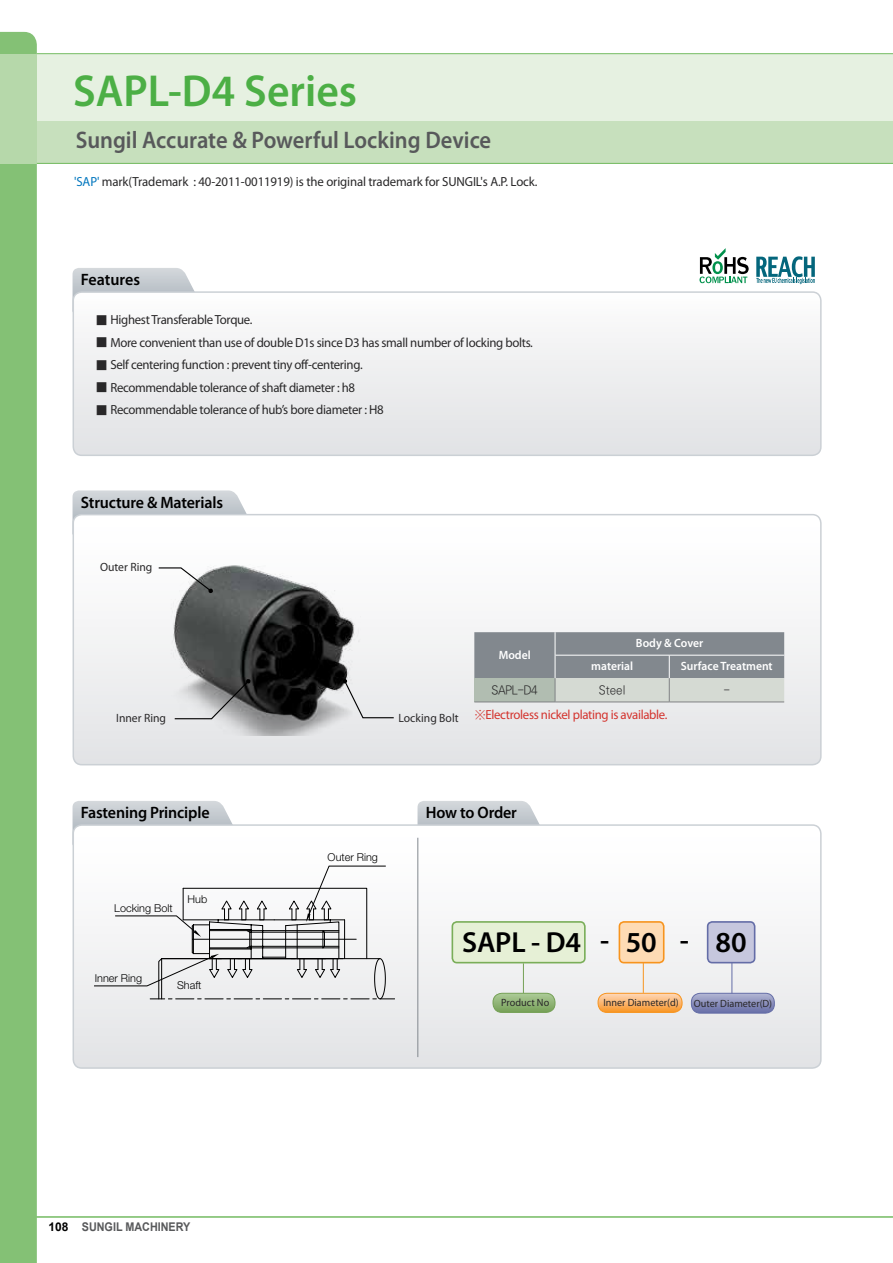
<style>
.page{position:relative;width:893px;height:1263px;background:#fff}
.page>*{position:absolute;margin:0;border:0;box-sizing:border-box;transform-origin:0 0}
.t1{font:600 45px "Myriad Pro";color:#4caf45}
.t2{font:600 29.1px "Myriad Pro";letter-spacing:-.01em;color:#000}
.t3{font:600 24px "Myriad Pro";color:#58595b;scale:.94 1}
.t4{font:600 16.5px "Myriad Pro";letter-spacing:-.01em;color:#000}
.t5{font:13.2px "Myriad Pro";letter-spacing:-.025em;color:#292829}
.t6{font:13.2px "Myriad Pro";letter-spacing:-.025em;color:#d4342e}
.t7{font:600 12px "Myriad Pro";color:#fff}
.t8{font:12px "Myriad Pro";color:#292829}
.t9{font:700 12px "Arial";color:#58595b;scale:.9 1}
.t10{font:12px "Ko Pub Dotum PL";letter-spacing:-.025em;color:#292829}
.t11{font:300 10.95px "Helvetica Neue LT Std";color:#000}
.t12{font:10.5px "Myriad Pro";color:#292829}
.s1{color:#0076be}
.s2{font-family:"Ko Pub Dotum PL";font-size:12.75px}
.s3{font-family:"Ko Pub Dotum PL"}
.s4{color:#000}
</style>
<div class="page">
<hr style="left:34px;top:1216px;width:859px;height:2px;background:#74bb62">
<div style="left:0;top:54px;width:893px;height:109px;background:#e6f1e1"></div>
<div style="left:0;top:121px;width:893px;height:42px;background:#c7e0bd"></div>
<div style="left:0;top:32px;width:37px;height:1231px;background:#84c175"></div>
<div style="left:0;top:54px;width:37px;height:109px;background:#b6d8aa"></div>
<hr style="left:37px;top:53px;width:856px;height:1px;background:#74bb62">
<hr style="left:37px;top:163px;width:856px;height:1px;background:#74bb62">
<svg style="left:73px;top:490px;width:174px;height:25px;background:#cacfd4"></svg>
<svg style="left:73px;top:801px;width:159px;height:24px;background:#c8ced3"></svg>
<svg style="left:418px;top:801px;width:121px;height:23px;background:#c9ced3"></svg>
<svg style="left:73px;top:515px;width:746px;height:250px"></svg>
<div style="left:73px;top:514px;width:749px;height:251px;border:2px solid #cbd0d5;border-radius:9px"></div>
<svg style="left:73px;top:825px;width:746px;height:243px"></svg>
<div style="left:73px;top:824px;width:749px;height:245px;border:2px solid #cbd0d5;border-radius:9px"></div>
<svg style="left:73px;top:268px;width:121px;height:24px;background:#c9ced3"></svg>
<svg style="left:73px;top:292px;width:746px;height:163px"></svg>
<div style="left:73px;top:291px;width:749px;height:165px;border:2px solid #cbd0d5;border-radius:9px"></div>
<hr style="left:418px;top:838px;width:1px;height:219px;background:#82888e">
<hr style="left:474px;top:702px;width:81px;height:1px;background:#808285">
<hr style="left:555px;top:702px;width:114px;height:1px;background:#808285">
<hr style="left:669px;top:702px;width:115px;height:1px;background:#808285">
<svg style="left:474px;top:632px;width:310px;height:70px;background:#9ca2a3"></svg>
<hr style="left:555px;top:655px;width:114px;height:1px;background:#fff">
<hr style="left:669px;top:655px;width:115px;height:1px;background:#fff">
<div style="left:452px;top:922px;width:133px;height:41px;background:#e6f0d6;border-radius:5px"></div>
<div style="left:452px;top:921px;width:134px;height:42px;border:2px solid #7aae59;border-radius:5px"></div>
<div style="left:619px;top:922px;width:45px;height:41px;background:#fedbb4;border-radius:5px"></div>
<div style="left:619px;top:921px;width:45px;height:42px;border:2px solid #f7941e;border-radius:5px"></div>
<div style="left:708px;top:922px;width:47px;height:41px;background:#c6c7de;border-radius:5px"></div>
<div style="left:707px;top:921px;width:48px;height:42px;border:2px solid #646da7;border-radius:5px"></div>
<svg style="left:699px;top:248px;width:50px;height:36px"></svg>
<svg style="left:756px;top:256px;width:59px;height:28px"></svg>
<hr style="left:731px;top:962px;width:1px;height:35px;background:#646da7">
<svg style="left:598px;top:993px;width:84px;height:19px"></svg>
<div style="left:598px;top:993px;width:84px;height:20px;border:1px solid #f7941e;border-radius:9px"></div>
<svg style="left:691px;top:993px;width:83px;height:20px"></svg>
<div style="left:691px;top:993px;width:84px;height:20px;border:1px solid #646da7;border-radius:9px"></div>
<hr style="left:643px;top:963px;width:1px;height:30px;background:#f7941e">
<hr style="left:523px;top:963px;width:1px;height:30px;background:#74a055">
<svg style="left:493px;top:993px;width:62px;height:19px"></svg>
<div style="left:493px;top:993px;width:62px;height:20px;border:1px solid #74a055;border-radius:9px"></div>
<svg style="left:94px;top:866px;width:301px;height:133px"></svg>
<img style="left:164px;top:539px;width:221px;height:197px">
<svg style="left:174px;top:679px;width:77px;height:41px;background:#a2a3a4"></svg>
<svg style="left:158px;top:567px;width:55px;height:26px"></svg>
<svg style="left:343px;top:679px;width:52px;height:40px;background:#dfe0e2"></svg>
<h1 class="t1" style="left:73px;top:62px;width:285px">SAPL-D4 Series</h1>
<h3 class="t3" style="left:76px;top:124px;width:444px">Sungil Accurate &amp; Powerful Locking Device</h3>
<p class="t5" style="left:74px;top:173px;width:465px"><span class="s1">'SAP'</span> mark(Trademark : 40-2011-0011919) is the original trademark for SUNGIL's A.P. Lock.</p>
<p class="t4" style="left:81px;top:269px;width:61px">Features</p>
<p class="t5" style="left:96px;top:312px;width:158px"><span class="s2">■</span> Highest Transferable Torque.</p>
<p class="t5" style="left:96px;top:334px;width:438px"><span class="s2">■</span> More convenient than use of double D1s since D3 has small number of locking bolts.</p>
<p class="t5" style="left:96px;top:357px;width:268px"><span class="s2">■</span> Self centering function : prevent tiny off-centering.</p>
<p class="t5" style="left:96px;top:379px;width:260px"><span class="s2">■</span> Recommendable tolerance of shaft diameter : h8</p>
<p class="t5" style="left:96px;top:402px;width:289px"><span class="s2">■</span> Recommendable tolerance of hub’s bore diameter : H8</p>
<p class="t4" style="left:81px;top:492px;width:144px">Structure &amp; Materials</p>
<p class="t8" style="left:100px;top:559px;width:54px">Outer Ring</p>
<p class="t8" style="left:116px;top:710px;width:51px">Inner Ring</p>
<p class="t7" style="left:499px;top:647px;width:34px">Model</p>
<p class="t7" style="left:636px;top:635px;width:69px">Body &amp; Cover</p>
<p class="t7" style="left:591px;top:658px;width:43px">material</p>
<p class="t7" style="left:681px;top:658px;width:93px">Surface Treatment</p>
<p class="t10" style="left:492px;top:684px;width:48px">SAPL-D4</p>
<p class="t10" style="left:599px;top:684px;width:28px">Steel</p>
<p class="t10" style="left:723px;top:684px;width:8px">-</p>
<p class="t6" style="left:399px;top:706px;width:270px"><sub>Locking</sub> <sub>Bolt</sub> <span class="s3">※</span>Electroless nickel plating is available.</p>
<p class="t4" style="left:81px;top:802px;width:130px">Fastening Principle</p>
<p class="t4" style="left:426px;top:802px;width:93px">How to Order</p>
<p class="t11" style="left:114px;top:901px;width:60px">Locking Bolt</p>
<p class="t11" style="left:187px;top:892px;width:21px">Hub</p>
<p class="t11" style="left:95px;top:971px;width:49px">Inner Ring</p>
<p class="t11" style="left:177px;top:978px;width:26px">Shaft</p>
<p class="t9" style="left:48px;top:1218px;width:159px"><span class="s4">108</span> SUNGIL MACHINERY</p>
<p class="t11" style="left:328px;top:850px;width:52px">Outer Ring</p>
<h2 class="t2" style="left:462px;top:924px;width:120px">SAPL - D4</h2>
<h2 class="t2" style="left:626px;top:924px;width:33px">50</h2>
<h2 class="t2" style="left:716px;top:924px;width:33px">80</h2>
<h2 class="t2" style="left:600px;top:922px;width:11px">-</h2>
<h2 class="t2" style="left:680px;top:922px;width:11px">-</h2>
<p class="t12" style="left:501px;top:996px;width:49px">Product No</p>
<p class="t12" style="left:603px;top:996px;width:77px">Inner Diameter(d)</p>
<p class="t12" style="left:694px;top:997px;width:80px">Outer Diameter(D)</p>
</div>
